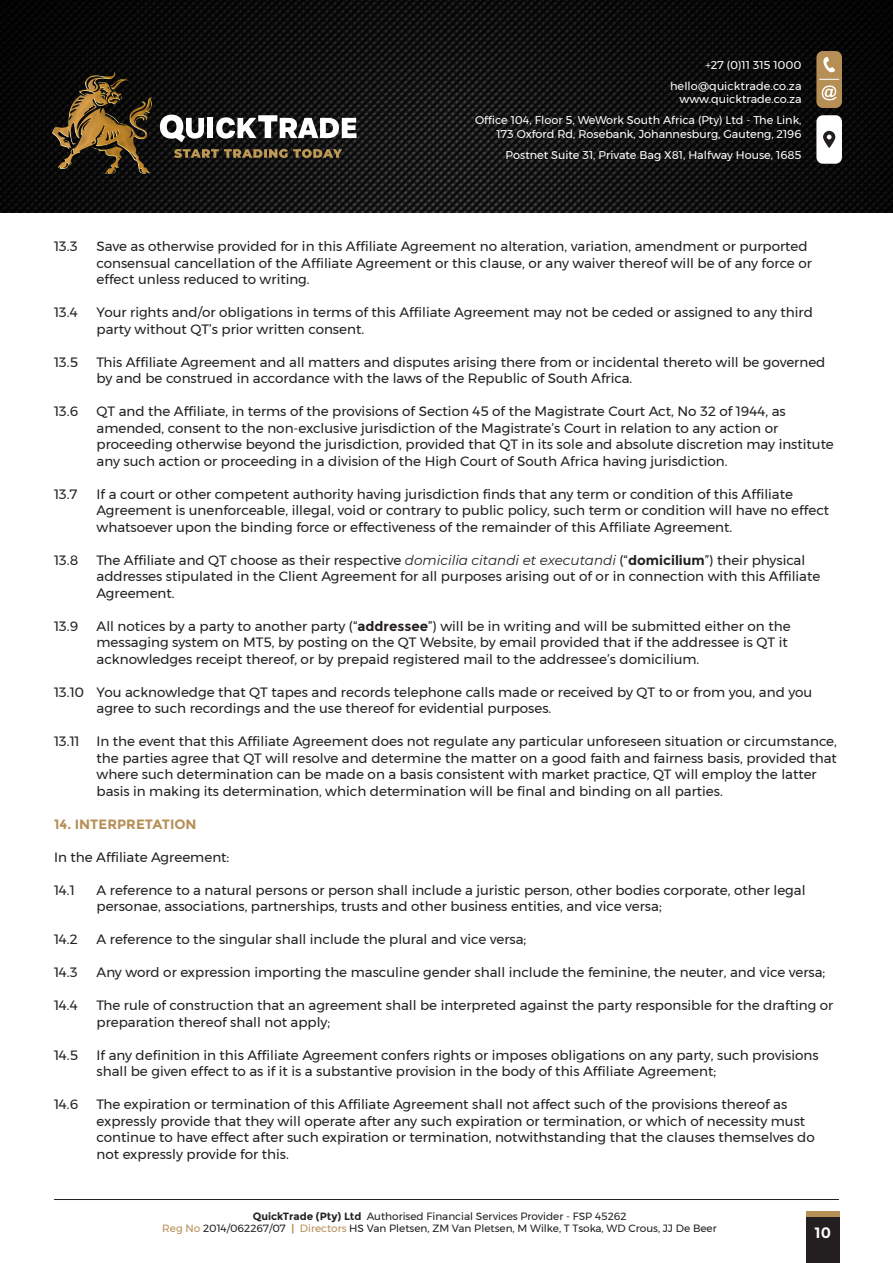
<style>
.page{position:relative;width:893px;height:1263px;background:#fff}
.page>*{position:absolute;margin:0;border:0;box-sizing:border-box;transform-origin:0 0}
.t1{font:700 15px "Montserrat";color:#fff}
.t2{font:13.5px/16.5px "Montserrat";color:#231f20}
.t3{font:700 13.5px "Montserrat";color:#b68f56}
.t4{font:11.25px/21px "Montserrat";color:#fff;text-align:right}
.t5{font:10.5px/12.6px "Montserrat";color:#231f20;text-align:center}
.s1{font-style:italic}
.s2{font-weight:700}
.s3{color:#b68f56}
.s4{font-weight:700;color:#b68f56}
</style>
<div class="page">
<svg style="left:806px;top:1211px;width:33px;height:7px"></svg>
<div style="left:806px;top:1218px;width:33px;height:45px;background:#231f20"></div>
<img style="left:0;top:0;width:893px;height:213px">
<svg style="left:160px;top:115px;width:44px;height:27px"></svg>
<div style="left:208px;top:118px;width:5px;height:20px;background:#fff"></div>
<svg style="left:216px;top:115px;width:140px;height:24px"></svg>
<img style="left:51px;top:70px;width:105px;height:104px">
<svg style="left:174px;top:149px;width:168px;height:9px;background:#6d5936"></svg>
<div style="left:816px;top:51px;width:26px;height:57px;background:#b68f56;border-radius:6px"></div>
<div style="left:816px;top:115px;width:26px;height:49px;background:#fff;border-radius:6px"></div>
<svg style="left:823px;top:57px;width:12px;height:16px"></svg>
<svg style="left:820px;top:79px;width:19px;height:21px"></svg>
<svg style="left:823px;top:131px;width:12px;height:16px"></svg>
<svg style="left:827px;top:135px;width:5px;height:4px"></svg>
<hr style="left:54px;top:1199px;width:785px;height:1px;background:#231f20">
<p class="t4" style="left:670px;top:54px;width:133px">+27 (0)11 315 1000 hello@quicktrade.co.za</p>
<p class="t4" style="left:475px;top:89px;width:328px">www.quicktrade.co.za<br>Office 104, Floor 5, WeWork South Africa (Pty) Ltd - The Link,</p>
<p class="t4" style="left:497px;top:123px;width:306px">173 Oxford Rd, Rosebank, Johannesburg, Gauteng, 2196<br>Postnet Suite 31, Private Bag X81, Halfway House, 1685</p>
<p class="t2" style="left:54px;top:238px;width:25px">13.3</p>
<p class="t2" style="left:97px;top:238px;width:717px">Save as otherwise provided for in this Affiliate Agreement no alteration, variation, amendment or purported consensual cancellation of the Affiliate Agreement or this clause, or any waiver thereof will be of any force or effect unless reduced to writing.</p>
<p class="t2" style="left:54px;top:304px;width:25px">13.4</p>
<p class="t2" style="left:97px;top:304px;width:718px">Your rights and/or obligations in terms of this Affiliate Agreement may not be ceded or assigned to any third party without QT’s prior written consent.</p>
<p class="t2" style="left:54px;top:353px;width:25px">13.5</p>
<p class="t2" style="left:97px;top:353px;width:730px">This Affiliate Agreement and all matters and disputes arising there from or incidental thereto will be governed by and be construed in accordance with the laws of the Republic of South Africa.</p>
<p class="t2" style="left:54px;top:403px;width:26px">13.6</p>
<p class="t2" style="left:97px;top:403px;width:739px">QT and the Affiliate, in terms of the provisions of Section 45 of the Magistrate Court Act, No 32 of 1944, as amended, consent to the non-exclusive jurisdiction of the Magistrate’s Court in relation to any action or proceeding otherwise beyond the jurisdiction, provided that QT in its sole and absolute discretion may institute any such action or proceeding in a division of the High Court of South Africa having jurisdiction.</p>
<p class="t2" style="left:54px;top:485px;width:25px">13.7</p>
<p class="t2" style="left:97px;top:485px;width:734px">If a court or other competent authority having jurisdiction finds that any term or condition of this Affiliate<br>Agreement is unenforceable, illegal, void or contrary to public policy, such term or condition will have no effect whatsoever upon the binding force or effectiveness of the remainder of this Affiliate Agreement.</p>
<p class="t2" style="left:54px;top:551px;width:26px">13.8</p>
<p class="t2" style="left:97px;top:551px;width:725px">The Affiliate and QT choose as their respective <span class="s1">domicilia citandi et executandi</span> (“<span class="s2">domicilium</span>”) their physical addresses stipulated in the Client Agreement for all purposes arising out of or in connection with this Affiliate<br>Agreement.</p>
<p class="t2" style="left:54px;top:617px;width:26px">13.9</p>
<p class="t2" style="left:97px;top:617px;width:696px">All notices by a party to another party (“<span class="s2">addressee</span>”) will be in writing and will be submitted either on the messaging system on MT5, by posting on the QT Website, by email provided that if the addressee is QT it acknowledges receipt thereof, or by prepaid registered mail to the addressee’s domicilium.</p>
<p class="t2" style="left:97px;top:683px;width:717px;text-indent:-43px">13.10 You acknowledge that QT tapes and records telephone calls made or received by QT to or from you, and you agree to such recordings and the use thereof for evidential purposes.</p>
<p class="t2" style="left:54px;top:733px;width:27px">13.11</p>
<p class="t2" style="left:97px;top:733px;width:742px">In the event that this Affiliate Agreement does not regulate any particular unforeseen situation or circumstance, the parties agree that QT will resolve and determine the matter on a good faith and fairness basis, provided that where such determination can be made on a basis consistent with market practice, QT will employ the latter basis in making its determination, which determination will be final and binding on all parties.</p>
<p class="t3" style="left:54px;top:816px;width:144px">14. INTERPRETATION</p>
<p class="t2" style="left:54px;top:848px;width:177px">In the Affiliate Agreement:</p>
<p class="t2" style="left:54px;top:881px;width:22px">14.1</p>
<p class="t2" style="left:97px;top:881px;width:710px">A reference to a natural persons or person shall include a juristic person, other bodies corporate, other legal personae, associations, partnerships, trusts and other business entities, and vice versa;</p>
<p class="t2" style="left:54px;top:931px;width:25px">14.2</p>
<p class="t2" style="left:97px;top:931px;width:431px">A reference to the singular shall include the plural and vice versa;</p>
<p class="t2" style="left:54px;top:964px;width:25px">14.3</p>
<p class="t2" style="left:97px;top:964px;width:730px">Any word or expression importing the masculine gender shall include the feminine, the neuter, and vice versa;</p>
<p class="t2" style="left:54px;top:997px;width:25px">14.4</p>
<p class="t2" style="left:97px;top:997px;width:738px">The rule of construction that an agreement shall be interpreted against the party responsible for the drafting or preparation thereof shall not apply;</p>
<p class="t2" style="left:54px;top:1046px;width:26px">14.5</p>
<p class="t2" style="left:97px;top:1046px;width:724px">If any definition in this Affiliate Agreement confers rights or imposes obligations on any party, such provisions shall be given effect to as if it is a substantive provision in the body of this Affiliate Agreement;</p>
<p class="t2" style="left:54px;top:1096px;width:26px">14.6</p>
<p class="t2" style="left:97px;top:1096px;width:720px">The expiration or termination of this Affiliate Agreement shall not affect such of the provisions thereof as expressly provide that they will operate after any such expiration or termination, or which of necessity must continue to have effect after such expiration or termination, notwithstanding that the clauses themselves do not expressly provide for this.</p>
<p class="t5" style="left:162px;top:1210px;width:556px"><span class="s2">QuickTrade (Pty) Ltd</span> Authorised Financial Services Provider - FSP 45262<br><span class="s3">Reg No</span> 2014/062267/07 <span class="s4">|</span> <span class="s3">Directors</span> HS Van Pletsen, ZM Van Pletsen, M Wilke, T Tsoka, WD Crous, JJ De Beer</p>
<p class="t1" style="left:814px;top:1223px;width:18px">10</p>
</div>
